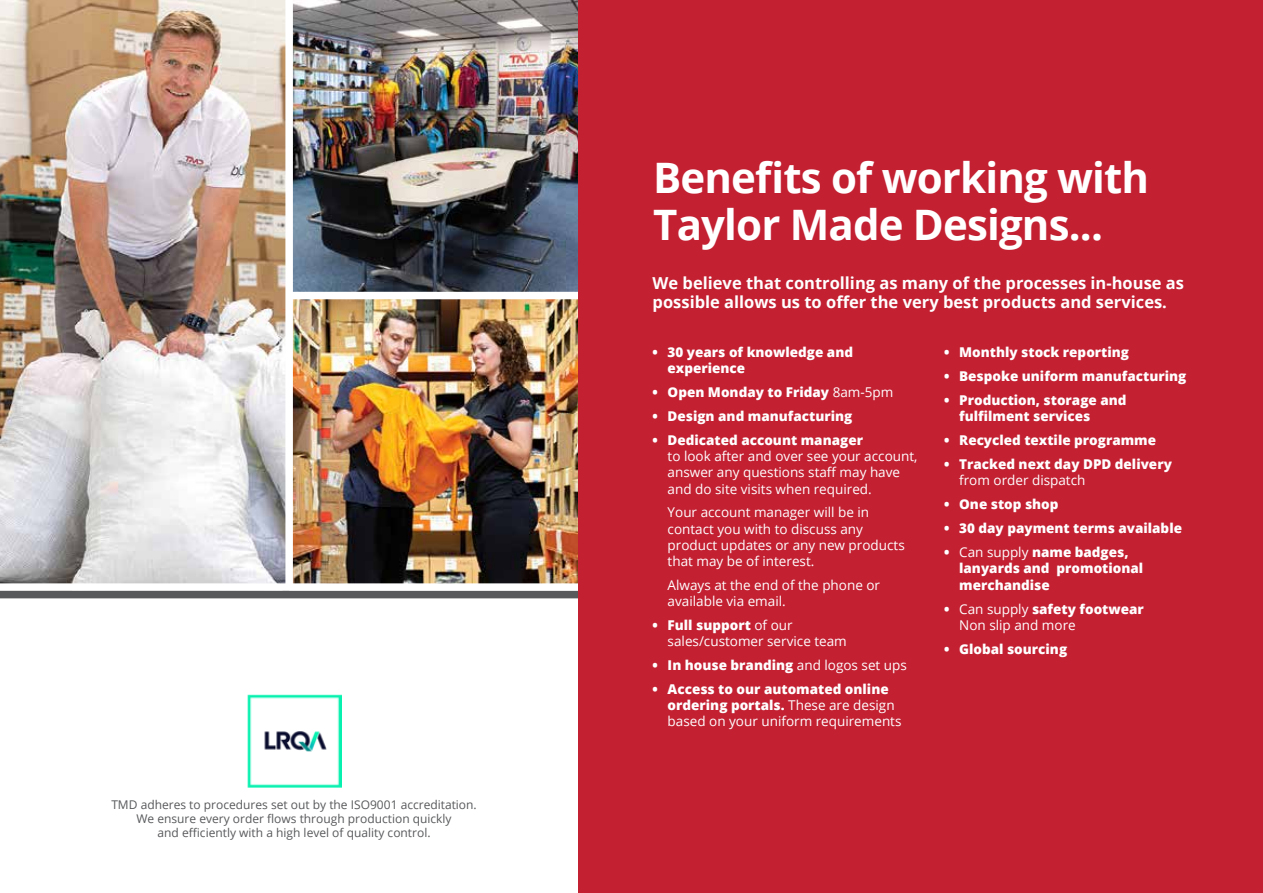
<style>
.page{position:relative;width:1263px;height:893px;background:#fff}
.page>*{position:absolute;margin:0;border:0;box-sizing:border-box;transform-origin:0 0}
.t1{font:700 42px/46.5px "Open Sans";letter-spacing:-.02em;color:#fff}
.t2{font:700 16.5px/19.8px "Open Sans";color:#fff}
.t3{font:13.5px/16.2px "Open Sans";color:#fff}
.t4{font:800 13.5px/16.2px "Open Sans";color:#fff}
.t5{font:12px/14.4px "Open Sans";color:#58595b;text-align:center}
.s1{font-weight:400}
.s2{font-weight:800}
</style>
<div class="page">
<img style="left:293px;top:0;width:285px;height:292px">
<img style="left:0;top:0;width:285px;height:583px">
<img style="left:293px;top:299px;width:285px;height:284px">
<img style="left:248px;top:695px;width:94px;height:92px">
<div style="left:0;top:591px;width:591px;height:7px;background:#58595b"></div>
<div style="left:578px;top:0;width:685px;height:893px;background:#c32032"></div>
<p class="t5" style="left:111px;top:797px;width:367px">TMD adheres to procedures set out by the ISO9001 accreditation.<br>We ensure every order flows through production quickly<br>and efficiently with a high level of quality control.</p>
<h1 class="t1" style="left:653px;top:154px;width:497px">Benefits of working with<br>Taylor Made Designs...</h1>
<p class="t2" style="left:653px;top:272px;width:533px">We believe that controlling as many of the processes in-house as possible allows us to offer the very best products and services.</p>
<p class="t4" style="left:668px;top:343px;width:187px;text-indent:-15px">• 30 years of knowledge and experience</p>
<p class="t4" style="left:653px;top:383px;width:242px">• Open Monday to Friday <span class="s1">8am-5pm</span></p>
<p class="t4" style="left:653px;top:407px;width:201px">• Design and manufacturing</p>
<p class="t4" style="left:653px;top:431px;width:212px">• Dedicated account manager</p>
<p class="t3" style="left:668px;top:448px;width:251px">to look after and over see your account, answer any questions staff may have and do site visits when required.</p>
<p class="t3" style="left:668px;top:504px;width:239px">Your account manager will be in contact you with to discuss any product updates or any new products that may be of interest.</p>
<p class="t3" style="left:668px;top:576px;width:214px">Always at the end of the phone or available via email.</p>
<p class="t3" style="left:668px;top:616px;width:181px;text-indent:-15px"><span class="s2">• Full support</span> of our sales/customer service team</p>
<p class="t4" style="left:653px;top:656px;width:256px">• In house branding <span class="s1">and logos set ups</span></p>
<p class="t3" style="left:668px;top:681px;width:235px;text-indent:-15px"><span class="s2">• Access to our automated online ordering portals.</span> These are design based on your uniform requirements</p>
<p class="t4" style="left:944px;top:343px;width:186px">• Monthly stock reporting</p>
<p class="t4" style="left:944px;top:367px;width:244px">• Bespoke uniform manufacturing</p>
<p class="t4" style="left:959px;top:391px;width:169px;text-indent:-15px">• Production, storage and fulfilment services</p>
<p class="t4" style="left:944px;top:431px;width:213px">• Recycled textile programme</p>
<p class="t4" style="left:944px;top:455px;width:229px">• Tracked next day DPD delivery</p>
<p class="t3" style="left:959px;top:472px;width:128px">from order dispatch</p>
<p class="t4" style="left:944px;top:495px;width:116px">• One stop shop</p>
<p class="t4" style="left:944px;top:519px;width:239px">• 30 day payment terms available</p>
<p class="t4" style="left:959px;top:543px;width:186px;text-indent:-15px">• <span class="s1">Can supply</span> name badges, lanyards and promotional merchandise</p>
<p class="t3" style="left:959px;top:600px;width:186px;text-indent:-15px"><span class="s2">•</span> Can supply <span class="s2">safety footwear<br></span>Non slip and more</p>
<p class="t4" style="left:944px;top:640px;width:124px">• Global sourcing</p>
</div>
